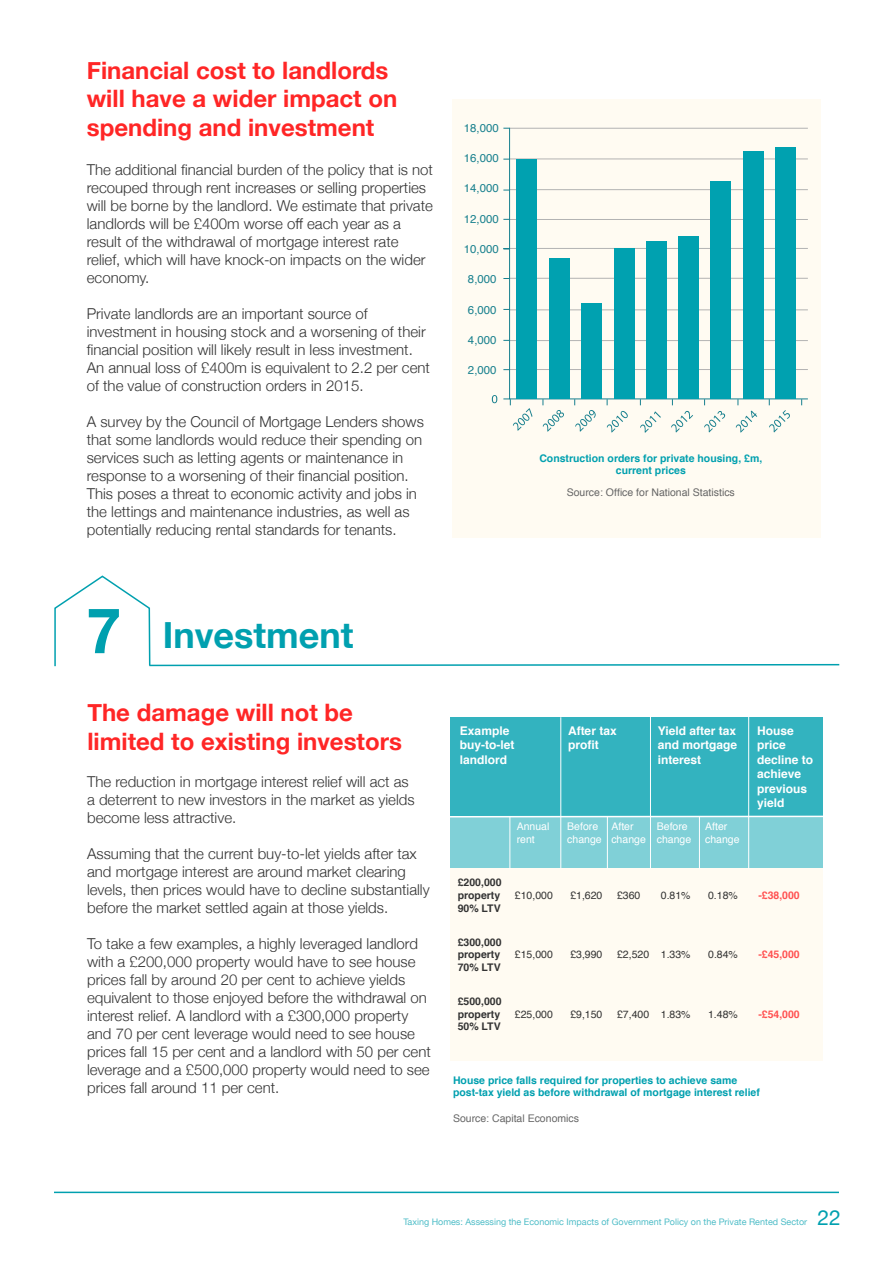
<style>
.page{position:relative;width:893px;height:1263px;background:#fff}
.page>*{position:absolute;margin:0;border:0;box-sizing:border-box;transform-origin:0 0}
.t1{font:700 36px "Helvetica Neue";color:#00a0af}
.t2{font:700 24px/28.8px "Helvetica Neue";color:#ff2626}
.t3{font:21px "Helvetica Neue";color:#00a0af}
.t4{font:300 15px/18px "Helvetica Neue";color:#333}
.t5{font:700 12px/14.4px "Helvetica";color:#fff}
.t6{font:11.4px "Helvetica";color:#18808e}
.t7{font:700 10.5px/12.6px "Helvetica";color:#00a0af}
.t8{font:10.5px "Helvetica";color:#333}
.t9{font:700 10.5px/12.6px "Helvetica";color:#333}
.t10{font:10.5px "Helvetica";color:#666}
.t11{font:10.5px/12.6px "Helvetica";color:#fff}
.t12{font:700 10.5px "Helvetica";color:#ff5151}
.t13{font:9px "Helvetica Neue";color:#00a0af}
.s1{font-size:63px}
</style>
<div class="page">
<hr style="left:54px;top:1191px;width:785px;height:2px;background:#00a0af">
<div style="left:452px;top:99px;width:369px;height:439px;background:#fffbf2"></div>
<svg style="left:509px;top:127px;width:299px;height:273px"></svg>
<div style="left:516px;top:159px;width:21px;height:240px;background:#00a1b0"></div>
<div style="left:549px;top:259px;width:20px;height:140px;background:#00a1b0"></div>
<div style="left:581px;top:303px;width:20px;height:96px;background:#00a1b0"></div>
<div style="left:614px;top:249px;width:20px;height:150px;background:#00a1b0"></div>
<div style="left:646px;top:241px;width:21px;height:158px;background:#00a1b0"></div>
<div style="left:678px;top:237px;width:21px;height:162px;background:#00a1b0"></div>
<div style="left:711px;top:181px;width:20px;height:218px;background:#00a1b0"></div>
<div style="left:743px;top:151px;width:21px;height:248px;background:#00a1b0"></div>
<div style="left:775px;top:147px;width:21px;height:252px;background:#00a1b0"></div>
<svg style="left:492px;top:395px;width:5px;height:8px"></svg>
<svg style="left:503px;top:398px;width:29px;height:33px"></svg>
<svg style="left:542px;top:399px;width:22px;height:33px"></svg>
<svg style="left:574px;top:399px;width:22px;height:33px"></svg>
<svg style="left:607px;top:399px;width:21px;height:34px"></svg>
<svg style="left:640px;top:411px;width:21px;height:22px"></svg>
<svg style="left:671px;top:399px;width:22px;height:33px"></svg>
<svg style="left:704px;top:411px;width:21px;height:21px"></svg>
<svg style="left:736px;top:411px;width:21px;height:22px"></svg>
<svg style="left:769px;top:399px;width:21px;height:33px"></svg>
<svg style="left:54px;top:575px;width:786px;height:92px"></svg>
<div style="left:450px;top:857px;width:372px;height:204px;background:#fffbf2"></div>
<div style="left:450px;top:817px;width:372px;height:51px;background:#80d0d7"></div>
<div style="left:450px;top:717px;width:372px;height:100px;background:#33b3bf"></div>
<hr style="left:560px;top:717px;width:1px;height:152px;background:#fff">
<hr style="left:650px;top:717px;width:1px;height:152px;background:#fff">
<hr style="left:748px;top:717px;width:1px;height:152px;background:#fff">
<hr style="left:607px;top:816px;width:1px;height:53px;background:#fff">
<hr style="left:699px;top:816px;width:1px;height:53px;background:#fff">
<hr style="left:509px;top:817px;width:1px;height:52px;background:#fff">
<hr style="left:448px;top:816px;width:381px;height:1px;background:#fff">
<h2 class="t2" style="left:87px;top:56px;width:312px">Financial cost to landlords will have a wider impact on spending and investment</h2>
<p class="t4" style="left:87px;top:159px;width:348px">The additional financial burden of the policy that is not recouped through rent increases or selling properties will be borne by the landlord. We estimate that private landlords will be £400m worse off each year as a result of the withdrawal of mortgage interest rate relief, which will have knock-on impacts on the wider economy.</p>
<p class="t4" style="left:87px;top:303px;width:345px">Private landlords are an important source of investment in housing stock and a worsening of their financial position will likely result in less investment.<br>An annual loss of £400m is equivalent to 2.2 per cent of the value of construction orders in 2015.</p>
<p class="t4" style="left:87px;top:411px;width:339px">A survey by the Council of Mortgage Lenders shows that some landlords would reduce their spending on services such as letting agents or maintenance in response to a worsening of their financial position.<br>This poses a threat to economic activity and jobs in the lettings and maintenance industries, as well as potentially reducing rental standards for tenants.</p>
<p class="t6" style="left:464px;top:119px;width:36px">18,000</p>
<p class="t6" style="left:464px;top:149px;width:36px">16,000</p>
<p class="t6" style="left:464px;top:180px;width:36px">14,000</p>
<p class="t6" style="left:464px;top:210px;width:36px">12,000</p>
<p class="t6" style="left:464px;top:240px;width:36px">10,000</p>
<p class="t6" style="left:468px;top:270px;width:30px">8,000</p>
<p class="t6" style="left:468px;top:301px;width:30px">6,000</p>
<p class="t6" style="left:468px;top:331px;width:30px">4,000</p>
<p class="t6" style="left:468px;top:361px;width:30px">2,000</p>
<p class="t7" style="left:539px;top:453px;width:224px;line-height:11.2px;text-align:center">Construction orders for private housing, £m, current prices</p>
<p class="t10" style="left:567px;top:484px;width:170px">Source: Office for National Statistics</p>
<h1 class="t1" style="left:86px;top:607px;width:269px"><span class="s1">7</span> Investment</h1>
<h2 class="t2" style="left:87px;top:699px;width:316px">The damage will not be limited to existing investors</h2>
<p class="t4" style="left:87px;top:771px;width:329px">The reduction in mortgage interest relief will act as a deterrent to new investors in the market as yields become less attractive.</p>
<p class="t4" style="left:87px;top:843px;width:344px">Assuming that the current buy-to-let yields after tax and mortgage interest are around market clearing levels, then prices would have to decline substantially before the market settled again at those yields.</p>
<p class="t4" style="left:87px;top:933px;width:345px">To take a few examples, a highly leveraged landlord with a £200,000 property would have to see house prices fall by around 20 per cent to achieve yields equivalent to those enjoyed before the withdrawal on interest relief. A landlord with a £300,000 property and 70 per cent leverage would need to see house prices fall 15 per cent and a landlord with 50 per cent leverage and a £500,000 property would need to see prices fall around 11 per cent.</p>
<p class="t5" style="left:460px;top:724px;width:56px">Example buy-to-let landlord</p>
<p class="t5" style="left:568px;top:724px;width:50px">After tax profit</p>
<p class="t5" style="left:658px;top:724px;width:81px;text-align:justify">Yield after tax and mortgage interest</p>
<p class="t5" style="left:757px;top:724px;width:58px">House price decline to achieve previous yield</p>
<p class="t11" style="left:517px;top:821px;width:34px">Annual rent</p>
<p class="t11" style="left:567px;top:821px;width:36px">Before change</p>
<p class="t11" style="left:611px;top:821px;width:36px">After change</p>
<p class="t11" style="left:657px;top:821px;width:36px">Before change</p>
<p class="t11" style="left:705px;top:821px;width:36px">After change</p>
<p class="t9" style="left:458px;top:876px;width:45px">£200,000 property</p>
<p class="t8" style="left:515px;top:887px;width:39px">£10,000</p>
<p class="t8" style="left:570px;top:887px;width:34px">£1,620</p>
<p class="t8" style="left:617px;top:887px;width:25px">£360</p>
<p class="t8" style="left:661px;top:887px;width:31px">0.81%</p>
<p class="t8" style="left:708px;top:887px;width:31px">0.18%</p>
<p class="t12" style="left:758px;top:887px;width:43px">-£38,000</p>
<p class="t9" style="left:458px;top:902px;width:44px">90% LTV</p>
<p class="t9" style="left:458px;top:936px;width:45px">£300,000 property</p>
<p class="t9" style="left:458px;top:961px;width:44px">70% LTV</p>
<p class="t9" style="left:458px;top:995px;width:45px">£500,000 property</p>
<p class="t9" style="left:458px;top:1020px;width:44px">50% LTV</p>
<p class="t8" style="left:515px;top:947px;width:39px">£15,000</p>
<p class="t8" style="left:570px;top:947px;width:34px">£3,990</p>
<p class="t8" style="left:617px;top:947px;width:75px">£2,520 1.33%</p>
<p class="t8" style="left:708px;top:947px;width:31px">0.84%</p>
<p class="t12" style="left:758px;top:946px;width:43px">-£45,000</p>
<p class="t8" style="left:515px;top:1006px;width:39px">£25,000</p>
<p class="t8" style="left:570px;top:1006px;width:34px">£9,150</p>
<p class="t8" style="left:617px;top:1006px;width:75px">£7,400 1.83%</p>
<p class="t8" style="left:708px;top:1006px;width:31px">1.48%</p>
<p class="t12" style="left:758px;top:1006px;width:43px">-£54,000</p>
<p class="t7" style="left:453px;top:1074px;width:308px">House price falls required for properties to achieve same post-tax yield as before withdrawal of mortgage interest relief</p>
<p class="t10" style="left:453px;top:1110px;width:128px">Source: Capital Economics</p>
<p class="t13" style="left:403px;top:1215px;width:405px">Taxing Homes: Assessing the Economic Impacts of Government Policy on the Private Rented Sector</p>
<h3 class="t3" style="left:817px;top:1202px;width:25px">22</h3>
</div>
